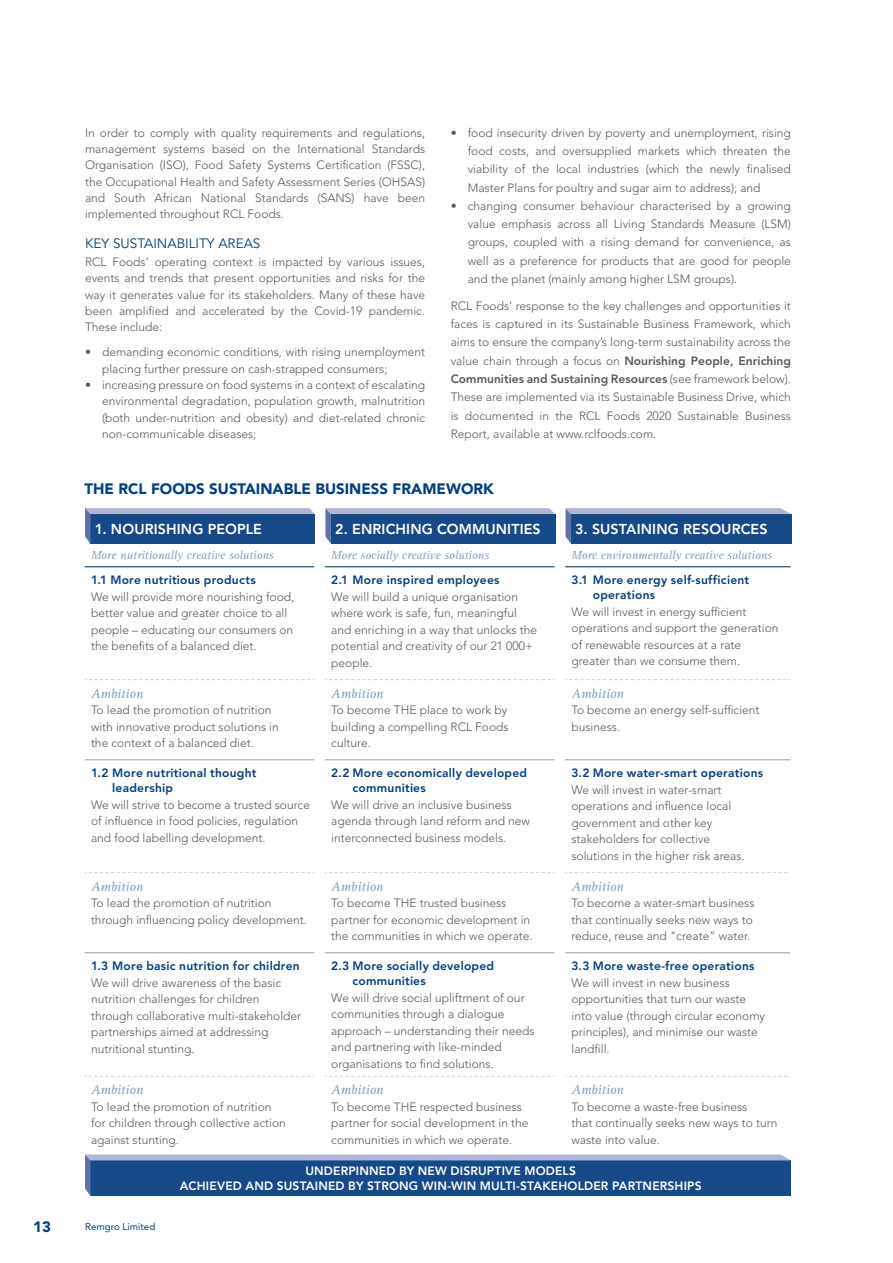
<style>
.page{position:relative;width:893px;height:1263px;background:#fff}
.page>*{position:absolute;margin:0;border:0;box-sizing:border-box;transform-origin:0 0}
.t1{font:900 15px "Avenir LT Std";color:#003e7e}
.t2{font:900 15px "Avenir LT Std";color:#003e7e}
.t3{font:800 14.25px "Avenir LT Std";letter-spacing:.01em;color:#fff}
.t4{font:italic 13.5px "Rotis Serif Std";color:#7ba0c4}
.t5{font:13.5px "Avenir LT Std";color:#003e7e}
.t6{font:300 12px/16.5px "Avenir LT Std";color:#58595b}
.t7{font:800 12px/15px "Avenir LT Std";letter-spacing:.02em;color:#003e7e}
.t8{font:italic 12px "Rotis Serif Std";color:#7ba0c4}
.t9{font:800 12px/15px "Avenir LT Std";letter-spacing:.015em;color:#fff;text-align:center}
.t10{font:9.75px "Avenir LT Std";color:#003e7e}
.s1{font-weight:800}
</style>
<div class="page">
<hr style="left:85px;top:566px;width:229px;height:1px;background:#003e7e">
<hr style="left:325px;top:566px;width:229px;height:1px;background:#003e7e">
<hr style="left:565px;top:566px;width:225px;height:1px;background:#003e7e">
<svg style="left:85px;top:679px;width:229px;height:1px"></svg>
<svg style="left:325px;top:679px;width:229px;height:1px"></svg>
<svg style="left:565px;top:679px;width:225px;height:1px"></svg>
<svg style="left:85px;top:872px;width:229px;height:1px"></svg>
<svg style="left:325px;top:872px;width:229px;height:1px"></svg>
<svg style="left:565px;top:872px;width:223px;height:1px"></svg>
<svg style="left:85px;top:1076px;width:229px;height:1px"></svg>
<svg style="left:325px;top:1076px;width:229px;height:1px"></svg>
<svg style="left:565px;top:1076px;width:223px;height:1px"></svg>
<hr style="left:85px;top:759px;width:229px;height:1px;background:#a7a9ac">
<hr style="left:325px;top:759px;width:229px;height:1px;background:#a7a9ac">
<hr style="left:565px;top:759px;width:225px;height:1px;background:#a7a9ac">
<hr style="left:85px;top:952px;width:229px;height:1px;background:#a7a9ac">
<hr style="left:325px;top:952px;width:229px;height:1px;background:#a7a9ac">
<hr style="left:565px;top:952px;width:232px;height:1px;background:#a7a9ac">
<svg style="left:85px;top:508px;width:230px;height:36px;background:#315c95"></svg>
<svg style="left:325px;top:508px;width:230px;height:36px;background:#325d95"></svg>
<svg style="left:566px;top:508px;width:225px;height:36px;background:#315c94"></svg>
<svg style="left:85px;top:1154px;width:706px;height:42px;background:#2e5b93"></svg>
<div style="left:790px;top:744px;width:16px;height:378px;background:#fff"></div>
<p class="t6" style="left:85px;top:124px;width:342px;text-align:justify">In order to comply with quality requirements and regulations, management systems based on the International Standards Organisation (ISO), Food Safety Systems Certification (FSSC), the Occupational Health and Safety Assessment Series (OHSAS) and South African National Standards (SANS) have been implemented throughout RCL Foods.</p>
<p class="t5" style="left:85px;top:235px;width:177px">KEY SUSTAINABILITY AREAS</p>
<p class="t6" style="left:85px;top:254px;width:342px;text-align:justify">RCL Foods’ operating context is impacted by various issues, events and trends that present opportunities and risks for the way it generates value for its stakeholders. Many of these have been amplified and accelerated by the Covid-19 pandemic.<br>These include:</p>
<p class="t6" style="left:102px;top:344px;width:325px;text-indent:-17px">• demanding economic conditions, with rising unemployment placing further pressure on cash-strapped consumers;</p>
<p class="t6" style="left:102px;top:377px;width:325px;text-align:justify;text-indent:-17px">• increasing pressure on food systems in a context of escalating environmental degradation, population growth, malnutrition (both under-nutrition and obesity) and diet-related chronic non-communicable diseases;</p>
<p class="t6" style="left:468px;top:123px;width:325px;line-height:18.3px;text-align:justify;text-indent:-17px">• food insecurity driven by poverty and unemployment, rising food costs, and oversupplied markets which threaten the viability of the local industries (which the newly finalised Master Plans for poultry and sugar aim to address); and</p>
<p class="t6" style="left:468px;top:197px;width:325px;line-height:18.3px;text-align:justify;text-indent:-17px">• changing consumer behaviour characterised by a growing value emphasis across all Living Standards Measure (LSM) groups, coupled with a rising demand for convenience, as well as a preference for products that are good for people and the planet (mainly among higher LSM groups).</p>
<p class="t6" style="left:451px;top:297px;width:342px;line-height:18.3px;text-align:justify">RCL Foods’ response to the key challenges and opportunities it faces is captured in its Sustainable Business Framework, which aims to ensure the company’s long-term sustainability across the value chain through a focus on <span class="s1">Nourishing People, Enriching Communities and Sustaining Resources</span> (see framework below).<br>These are implemented via its Sustainable Business Drive, which is documented in the RCL Foods 2020 Sustainable Business Report, available at www.rclfoods.com.</p>
<p class="t1" style="left:85px;top:480px;width:411px">THE RCL FOODS SUSTAINABLE BUSINESS FRAMEWORK</p>
<p class="t3" style="left:95px;top:521px;width:169px">1. NOURISHING PEOPLE</p>
<p class="t3" style="left:335px;top:521px;width:207px">2. ENRICHING COMMUNITIES</p>
<p class="t3" style="left:575px;top:521px;width:194px">3. SUSTAINING RESOURCES</p>
<p class="t8" style="left:91px;top:549px;width:184px">More nutritionally creative solutions</p>
<p class="t8" style="left:331px;top:549px;width:159px">More socially creative solutions</p>
<p class="t8" style="left:571px;top:549px;width:202px">More environmentally creative solutions</p>
<p class="t7" style="left:91px;top:573px;width:166px">1.1 More nutritious products</p>
<p class="t6" style="left:91px;top:588px;width:205px">We will provide more nourishing food, better value and greater choice to all people – educating our consumers on the benefits of a balanced diet.</p>
<p class="t7" style="left:593px;top:573px;width:158px;text-indent:-21px">3.1 More energy self-sufficient operations</p>
<p class="t6" style="left:571px;top:603px;width:209px">We will invest in energy sufficient operations and support the generation of renewable resources at a rate greater than we consume them.</p>
<p class="t7" style="left:331px;top:573px;width:170px">2.1 More inspired employees</p>
<p class="t6" style="left:331px;top:588px;width:207px">We will build a unique organisation where work is safe, fun, meaningful and enriching in a way that unlocks the potential and creativity of our 21 000+ people.</p>
<p class="t4" style="left:91px;top:685px;width:54px">Ambition</p>
<p class="t6" style="left:91px;top:702px;width:189px">To lead the promotion of nutrition with innovative product solutions in the context of a balanced diet.</p>
<p class="t7" style="left:112px;top:766px;width:146px;text-indent:-21px">1.2 More nutritional thought leadership</p>
<p class="t6" style="left:91px;top:796px;width:220px">We will strive to become a trusted source of influence in food policies, regulation and food labelling development.</p>
<p class="t4" style="left:91px;top:878px;width:54px">Ambition</p>
<p class="t6" style="left:91px;top:895px;width:217px">To lead the promotion of nutrition through influencing policy development.</p>
<p class="t7" style="left:91px;top:959px;width:210px">1.3 More basic nutrition for children</p>
<p class="t6" style="left:91px;top:974px;width:212px">We will drive awareness of the basic nutrition challenges for children through collaborative multi-stakeholder partnerships aimed at addressing nutritional stunting.</p>
<p class="t4" style="left:91px;top:1082px;width:54px">Ambition</p>
<p class="t6" style="left:91px;top:1098px;width:196px">To lead the promotion of nutrition for children through collective action against stunting.</p>
<p class="t4" style="left:331px;top:685px;width:54px">Ambition</p>
<p class="t6" style="left:331px;top:702px;width:179px;text-align:justify">To become THE place to work by building a compelling RCL Foods culture.</p>
<p class="t7" style="left:353px;top:766px;width:176px;text-indent:-21px">2.2 More economically developed communities</p>
<p class="t6" style="left:331px;top:796px;width:200px">We will drive an inclusive business agenda through land reform and new interconnected business models.</p>
<p class="t4" style="left:331px;top:878px;width:54px">Ambition</p>
<p class="t6" style="left:331px;top:895px;width:203px">To become THE trusted business partner for economic development in the communities in which we operate.</p>
<p class="t7" style="left:353px;top:959px;width:143px;text-indent:-21px">2.3 More socially developed communities</p>
<p class="t6" style="left:331px;top:989px;width:205px">We will drive social upliftment of our communities through a dialogue approach – understanding their needs and partnering with like-minded organisations to find solutions.</p>
<p class="t4" style="left:331px;top:1082px;width:54px">Ambition</p>
<p class="t6" style="left:331px;top:1098px;width:199px">To become THE respected business partner for social development in the communities in which we operate.</p>
<p class="t4" style="left:571px;top:685px;width:54px">Ambition</p>
<p class="t6" style="left:571px;top:702px;width:190px">To become an energy self-sufficient business.</p>
<p class="t7" style="left:571px;top:766px;width:193px">3.2 More water-smart operations</p>
<p class="t6" style="left:571px;top:781px;width:175px">We will invest in water-smart operations and influence local government and other key stakeholders for collective solutions in the higher risk areas.</p>
<p class="t4" style="left:571px;top:878px;width:54px">Ambition</p>
<p class="t6" style="left:571px;top:895px;width:184px">To become a water-smart business that continually seeks new ways to reduce, reuse and "create" water.</p>
<p class="t7" style="left:571px;top:959px;width:185px">3.3 More waste-free operations</p>
<p class="t6" style="left:571px;top:974px;width:195px">We will invest in new business opportunities that turn our waste into value (through circular economy principles), and minimise our waste landfill.</p>
<p class="t4" style="left:571px;top:1082px;width:54px">Ambition</p>
<p class="t6" style="left:571px;top:1098px;width:207px">To become a waste-free business<br>that continually seeks new ways to turn waste into value.</p>
<p class="t2" style="left:33px;top:1217px;width:19px">13</p>
<p class="t10" style="left:85px;top:1221px;width:72px">Remgro Limited</p>
<p class="t9" style="left:180px;top:1163px;width:523px">UNDERPINNED BY NEW DISRUPTIVE MODELS<br>ACHIEVED AND SUSTAINED BY STRONG WIN-WIN MULTI-STAKEHOLDER PARTNERSHIPS</p>
</div>
